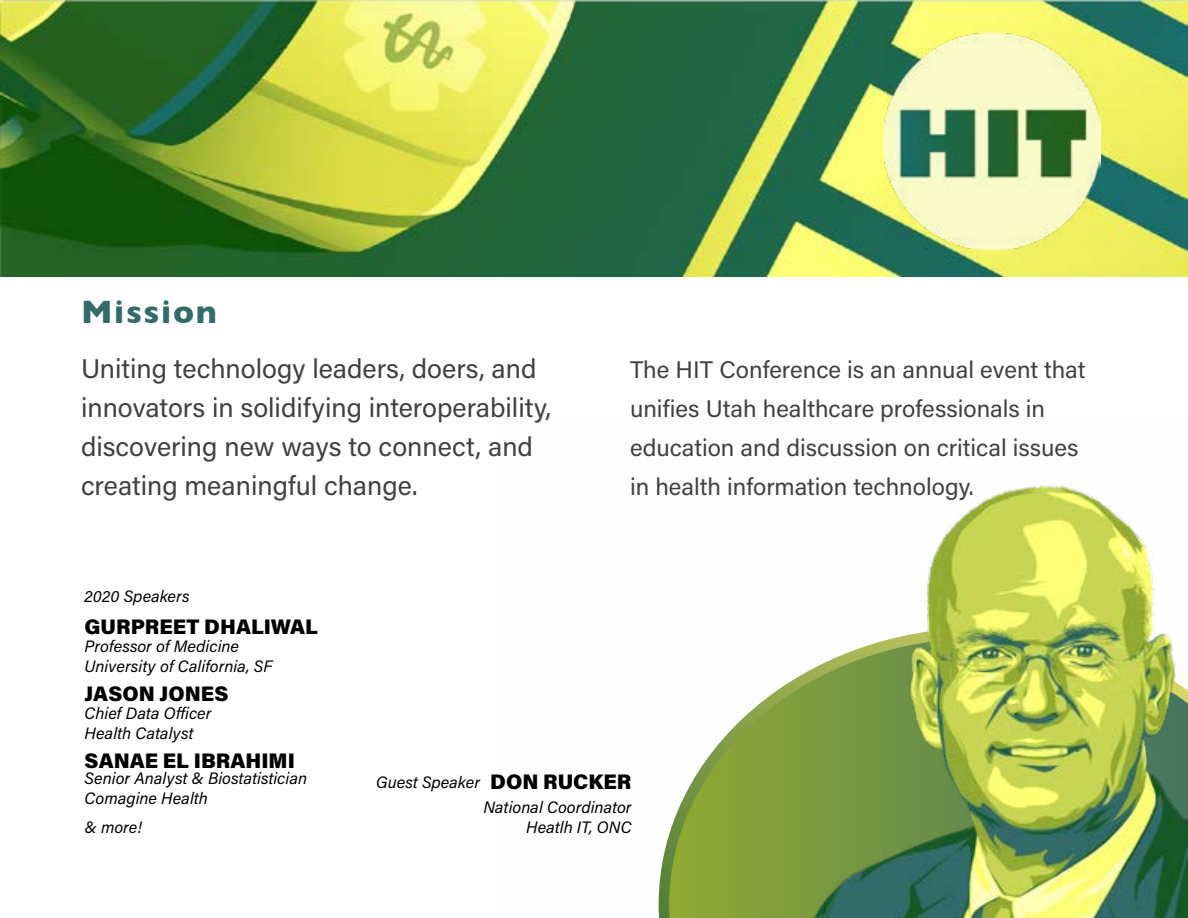
<style>
.page{position:relative;width:1188px;height:918px;background:#fff}
.page>*{position:absolute;margin:0;border:0;box-sizing:border-box;transform-origin:0 0}
.t1{font:700 33px "Gill Sans";letter-spacing:.05em;color:#336b6a}
.t2{font:27px/39px "Acumin Pro";color:#414042}
.t3{font:24px/39px "Acumin Pro";color:#414042}
.t4{font:900 21px "Acumin Pro";color:#000}
.t5{font:italic 16.5px/19.8px "Acumin Pro";color:#000}
.s1{font-weight:900;font-style:normal;font-size:21px}
</style>
<div class="page">
<img style="left:658px;top:485px;width:530px;height:433px">
<img style="left:0;top:0;width:1188px;height:277px">
<img style="left:884px;top:32px;width:217px;height:218px">
<h1 class="t1" style="left:81px;top:286px;width:137px">Mission</h1>
<h2 class="t2" style="left:81px;top:348px;width:472px">Uniting technology leaders, doers, and innovators in solidifying interoperability, discovering new ways to connect, and creating meaningful change.</h2>
<h3 class="t3" style="left:630px;top:349px;width:457px">The HIT Conference is an annual event that unifies Utah healthcare professionals in education and discussion on critical issues in health information technology.</h3>
<p class="t5" style="left:85px;top:586px;width:107px">2020 Speakers</p>
<p class="t4" style="left:85px;top:612px;width:235px">GURPREET DHALIWAL</p>
<p class="t5" style="left:85px;top:636px;width:189px">Professor of Medicine<br>University of California, SF</p>
<p class="t5" style="left:85px;top:703px;width:128px">Chief Data Officer<br>Health Catalyst</p>
<p class="t5" style="left:85px;top:768px;width:224px">Senior Analyst &amp; Biostatistician<br>Comagine Health</p>
<p class="t4" style="left:85px;top:679px;width:146px">JASON JONES</p>
<p class="t4" style="left:85px;top:745px;width:212px">SANAE EL IBRAHIMI</p>
<p class="t5" style="left:85px;top:817px;width:59px">&amp; more!</p>
<p class="t5" style="left:376px;top:772px;width:257px">Guest Speaker <span class="s1">DON RUCKER</span></p>
<p class="t5" style="left:483px;top:796px;width:150px;text-align:right">National Coordinator<br>Heatlh IT, ONC</p>
</div>
